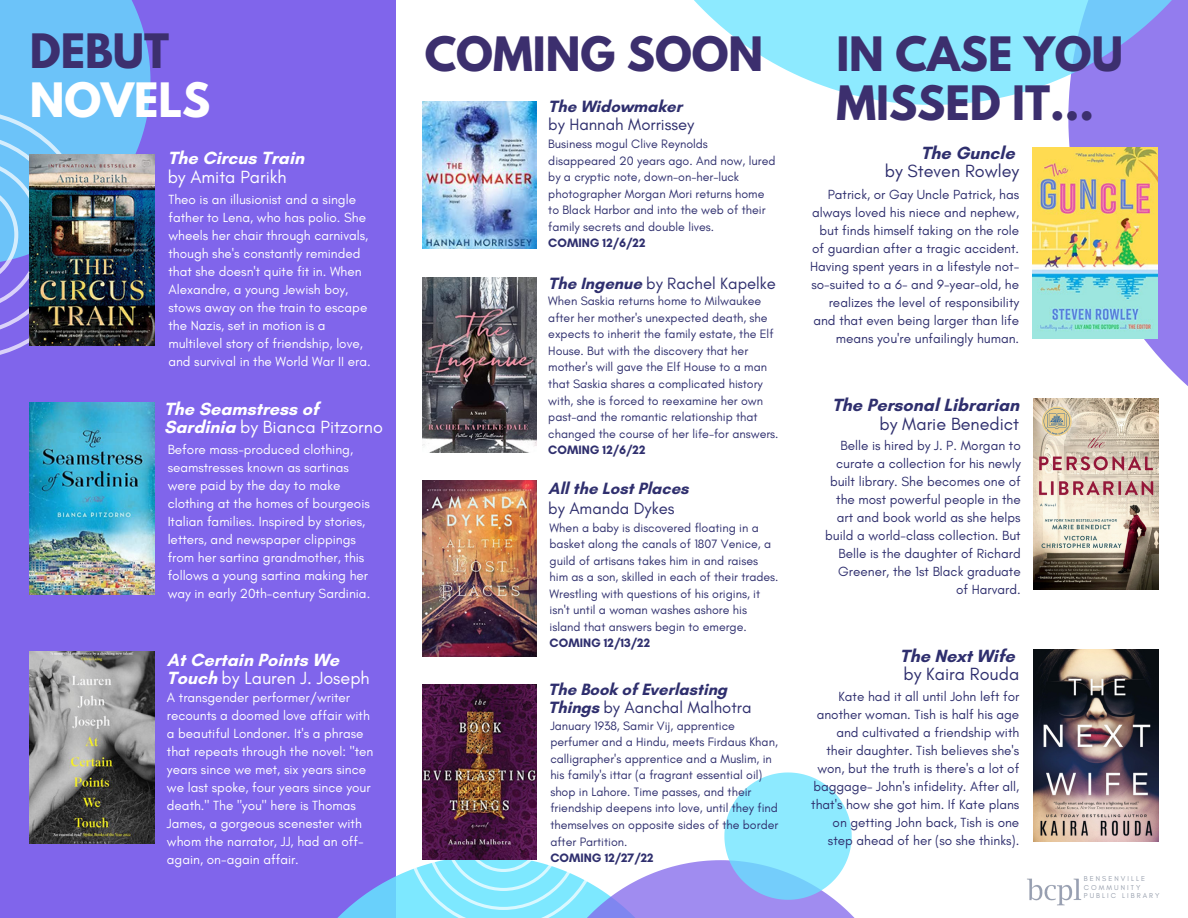
<style>
.page{position:relative;width:1188px;height:918px;background:#8065eb}
.page>*{position:absolute;margin:0;border:0;box-sizing:border-box;transform-origin:0 0}
.t1{font:700 42px/49.5px "League Spartan";color:#3c2f6e}
.t2{font:700 42px "League Spartan";color:#fff}
.t3{font:700 18px/18px "Glacial Indifference";color:#fff}
.t4{font:18px "Glacial Indifference";color:#2f2f6e}
.t5{font:700 18px "Glacial Indifference";color:#2f2f6e}
.t6{font:18px "Glacial Indifference";color:#fff}
.t7{font:700 16.65px/18px "Glacial Indifference";color:#2f2f6e}
.t8{font:16.65px "Glacial Indifference";color:#2f2f6e}
.t9{font:13.5px/18px "Glacial Indifference";color:#fff}
.t10{font:13.5px/18px "Glacial Indifference";color:#2f2f6e;text-align:right}
.t11{font:12.45px/16.5px "Glacial Indifference";color:#2f2f6e}
.t12{font:700 12.45px "Glacial Indifference";color:#2f2f6e}
.t13{font:7.2px/8.4px "Glacial Indifference";letter-spacing:.285em;color:#949caa}
.s1{font-weight:400}
.s2{font-weight:700}
</style>
<div class="page">
<div style="left:396px;top:0;width:792px;height:918px;background:#fff"></div>
<svg style="left:1068px;top:105px;width:120px;height:294px;fill:#937cee"></svg>
<svg style="left:694px;top:0;width:494px;height:105px;fill:#8deaff"></svg>
<img style="left:1027px;top:878px;width:55px;height:27px">
<svg style="left:0;top:0;width:150px;height:355px;background:#73b6f5"></svg>
<img style="left:30px;top:155px;width:125px;height:191px">
<img style="left:30px;top:403px;width:125px;height:191px">
<img style="left:30px;top:652px;width:125px;height:191px">
<svg style="left:337px;top:772px;width:518px;height:146px"></svg>
<img style="left:1033px;top:148px;width:125px;height:191px">
<img style="left:1034px;top:399px;width:125px;height:191px">
<img style="left:1034px;top:650px;width:125px;height:191px">
<img style="left:422px;top:481px;width:115px;height:175px">
<img style="left:422px;top:101px;width:115px;height:148px">
<img style="left:422px;top:277px;width:115px;height:176px">
<img style="left:422px;top:684px;width:115px;height:176px">
<h1 class="t1" style="left:30px;top:31px;width:141px">DEBUT</h1>
<h1 class="t2" style="left:30px;top:79px;width:182px">NOVELS</h1>
<h2 class="t3" style="left:168px;top:148px;width:138px">The Circus Train</h2>
<h2 class="t6" style="left:168px;top:166px;width:121px">by Amita Parikh</h2>
<p class="t9" style="left:168px;top:190px;width:204px">Theo is an illusionist and a single father to Lena, who has polio. She wheels her chair through carnivals, though she's constantly reminded that she doesn't quite fit in. When Alexandre, a young Jewish boy, stows away on the train to escape the Nazis, set in motion is a multilevel story of friendship, love, and survival in the World War II era.</p>
<h2 class="t3" style="left:164px;top:400px;width:220px">The Seamstress of<br>Sardinia <span class="s1">by Bianca Pitzorno</span></h2>
<p class="t9" style="left:168px;top:440px;width:204px">Before mass-produced clothing, seamstresses known as sartinas were paid by the day to make clothing at the homes of bourgeois Italian families. Inspired by stories, letters, and newspaper clippings from her sartina grandmother, this follows a young sartina making her way in early 20th-century Sardinia.</p>
<h2 class="t3" style="left:167px;top:650px;width:204px">At Certain Points We<br>Touch <span class="s1">by Lauren J. Joseph</span></h2>
<p class="t9" style="left:167px;top:688px;width:208px">A transgender performer/writer recounts a doomed love affair with a beautiful Londoner. It's a phrase that repeats through the novel: "ten years since we met, six years since we last spoke, four years since your death." The "you" here is Thomas James, a gorgeous scenester with whom the narrator, JJ, had an off&shy;again, on-again affair.</p>
<h1 class="t1" style="left:425px;top:34px;width:340px">COMING SOON</h1>
<h1 class="t1" style="left:836px;top:34px;width:288px">IN CASE YOU<br>MISSED IT...</h1>
<h3 class="t7" style="left:548px;top:97px;width:135px">The Widowmaker</h3>
<h3 class="t8" style="left:548px;top:114px;width:147px">by Hannah Morrissey</h3>
<p class="t11" style="left:548px;top:136px;width:229px">Business mogul Clive Reynolds disappeared 20 years ago. And now, lured by a cryptic note, down-on-her-luck photographer Morgan Mori returns home to Black Harbor and into the web of their family secrets and double lives.</p>
<p class="t12" style="left:548px;top:236px;width:99px">COMING 12/6/22</p>
<h3 class="t8" style="left:548px;top:273px;width:229px"><span class="s2">The Ingenue</span> by Rachel Kapelke</h3>
<p class="t11" style="left:548px;top:293px;width:232px">When Saskia returns home to Milwaukee after her mother's unexpected death, she expects to inherit the family estate, the Elf House. But with the discovery that her mother's will gave the Elf House to a man that Saskia shares a complicated history with, she is forced to reexamine her own past-and the romantic relationship that changed the course of her life-for answers.</p>
<p class="t12" style="left:548px;top:442px;width:99px">COMING 12/6/22</p>
<h2 class="t5" style="left:921px;top:142px;width:95px">The Guncle</h2>
<h2 class="t4" style="left:885px;top:160px;width:136px">by Steven Rowley</h2>
<p class="t10" style="left:810px;top:185px;width:211px">Patrick, or Gay Uncle Patrick, has always loved his niece and nephew, but finds himself taking on the role of guardian after a tragic accident.<br>Having spent years in a lifestyle not&shy;so-suited to a 6- and 9-year-old, he realizes the level of responsibility and that even being larger than life means you're unfailingly human.</p>
<h2 class="t5" style="left:832px;top:394px;width:189px">The Personal Librarian</h2>
<h2 class="t4" style="left:880px;top:413px;width:141px">by Marie Benedict</h2>
<p class="t10" style="left:825px;top:437px;width:197px">Belle is hired by J. P. Morgan to curate a collection for his newly built library. She becomes one of the most powerful people in the art and book world as she helps build a world-class collection. But<br>Belle is the daughter of Richard<br>Greener, the 1st Black graduate of Harvard.</p>
<h3 class="t7" style="left:548px;top:479px;width:142px">All the Lost Places</h3>
<h3 class="t8" style="left:548px;top:498px;width:128px">by Amanda Dykes</h3>
<p class="t11" style="left:550px;top:519px;width:230px">When a baby is discovered floating in a basket along the canals of 1807 Venice, a guild of artisans takes him in and raises him as a son, skilled in each of their trades.<br>Wrestling with questions of his origins, it isn't until a woman washes ashore his island that answers begin to emerge.</p>
<p class="t12" style="left:550px;top:635px;width:102px">COMING 12/13/22</p>
<h2 class="t5" style="left:900px;top:645px;width:117px">The Next Wife</h2>
<h2 class="t4" style="left:904px;top:663px;width:117px">by Kaira Rouda</h2>
<h3 class="t7" style="left:548px;top:680px;width:205px">The Book of Everlasting<br>Things <span class="s1">by Aanchal Malhotra</span></h3>
<p class="t11" style="left:550px;top:717px;width:230px">January 1938, Samir Vij, apprentice perfumer and a Hindu, meets Firdaus Khan, calligrapher's apprentice and a Muslim, in his family's ittar (a fragrant essential oil) shop in Lahore. Time passes, and their friendship deepens into love, until they find themselves on opposite sides of the border after Partition.</p>
<p class="t12" style="left:550px;top:850px;width:105px">COMING 12/27/22</p>
<p class="t10" style="left:811px;top:687px;width:210px">Kate had it all until John left for another woman. Tish is half his age and cultivated a friendship with their daughter. Tish believes she's won, but the truth is there's a lot of baggage- John's infidelity. After all, that's how she got him. If Kate plans on getting John back, Tish is one step ahead of her (so she thinks).</p>
<p class="t13" style="left:1084px;top:875px;width:77px">BENSENVILLE<br>COMMUNITY<br>PUBLIC LIBRARY</p>
</div>
